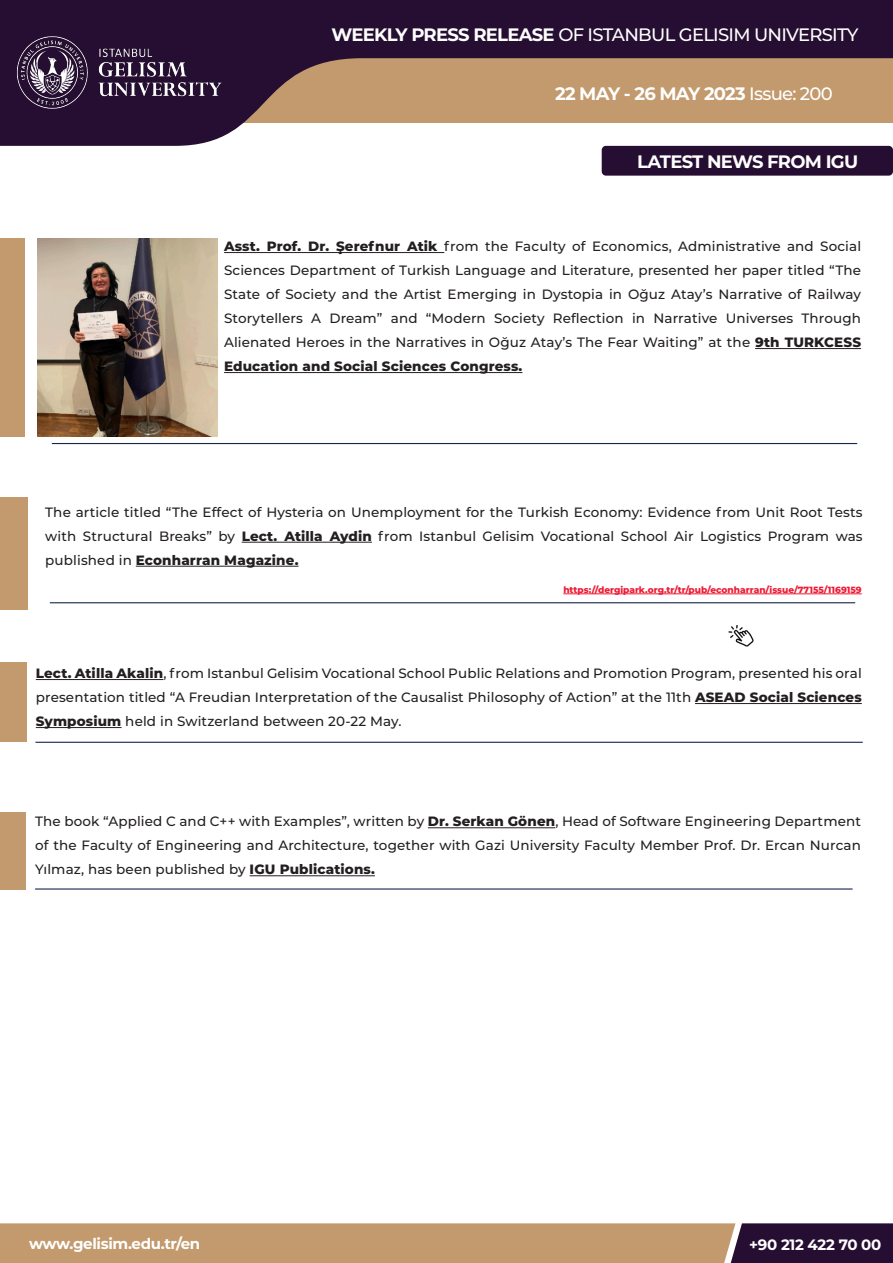
<style>
.page{position:relative;width:893px;height:1263px;background:#fff}
.page>*{position:absolute;margin:0;border:0;box-sizing:border-box;transform-origin:0 0}
.t1{font:500 18px "Montserrat";letter-spacing:-.04em;color:#fff}
.t2{font:700 18px "Montserrat";letter-spacing:-.04em;color:#fff}
.t3{font:700 15px "Montserrat";letter-spacing:-.02em;color:#fff}
.t4{font:500 13.5px/24px "Montserrat";letter-spacing:.01em;color:#231f20;text-align:justify}
.t5{font:800 9px "Montserrat";color:#ed1a33}
.s1{font-weight:700}
.s2{font-weight:500}
.s3{font-weight:800}
</style>
<div class="page">
<svg style="left:0;top:0;width:893px;height:146px;background:#7a6062"></svg>
<svg style="left:0;top:1223px;width:893px;height:40px;background:#a78364"></svg>
<img style="left:3px;top:32px;width:233px;height:81px">
<div style="left:602px;top:146px;width:291px;height:30px;background:#250e31;border-radius:4px"></div>
<div style="left:0;top:663px;width:26px;height:79px;background:#c29a6d"></div>
<div style="left:0;top:238px;width:24px;height:198px;background:#c29a6d"></div>
<hr style="left:52px;top:443px;width:805px;height:1px;background:#17284e">
<hr style="left:50px;top:602px;width:805px;height:1px;background:#17284e">
<hr style="left:224px;top:252px;width:220px;height:1px;background:#231f20">
<hr style="left:755px;top:348px;width:106px;height:1px;background:#231f20">
<hr style="left:224px;top:372px;width:298px;height:1px;background:#231f20">
<hr style="left:36px;top:679px;width:127px;height:1px;background:#231f20">
<hr style="left:695px;top:703px;width:167px;height:1px;background:#231f20">
<hr style="left:36px;top:727px;width:86px;height:1px;background:#231f20">
<div style="left:0;top:497px;width:27px;height:112px;background:#c29a6d"></div>
<hr style="left:35px;top:742px;width:828px;height:1px;background:#17284e">
<div style="left:0;top:812px;width:25px;height:77px;background:#c29a6d"></div>
<hr style="left:428px;top:827px;width:127px;height:1px;background:#231f20">
<hr style="left:250px;top:875px;width:125px;height:1px;background:#231f20">
<hr style="left:35px;top:888px;width:818px;height:1px;background:#17284e">
<hr style="left:242px;top:542px;width:130px;height:1px;background:#231f20">
<hr style="left:136px;top:566px;width:163px;height:1px;background:#231f20">
<img style="left:38px;top:238px;width:179px;height:198px">
<hr style="left:563px;top:594px;width:299px;height:1px;background:#ed1a33">
<img style="left:728px;top:626px;width:26px;height:21px">
<p class="t1" style="left:331px;top:22px;width:528px"><span class="s1">WEEKLY PRESS RELEASE</span> OF ISTANBUL GELISIM UNIVERSITY</p>
<p class="t2" style="left:555px;top:81px;width:279px">22 MAY - 26 MAY 2023 <span class="s2">Issue: 200</span></p>
<p class="t2" style="left:637px;top:148px;width:223px">LATEST NEWS FROM IGU</p>
<p class="t4" style="left:224px;top:234px;width:639px"><span class="s3">Asst. Prof. Dr. Şerefnur Atik</span> from the Faculty of Economics, Administrative and Social Sciences Department of Turkish Language and Literature, presented her paper titled “The State of Society and the Artist Emerging in Dystopia in Oğuz Atay’s Narrative of Railway Storytellers A Dream” and “Modern Society Reflection in Narrative Universes Through Alienated Heroes in the Narratives in Oğuz Atay’s The Fear Waiting” at the <span class="s3">9th TURKCESS Education and Social Sciences Congress.</span></p>
<p class="t4" style="left:45px;top:499px;width:819px">The article titled “The Effect of Hysteria on Unemployment for the Turkish Economy: Evidence from Unit Root Tests with Structural Breaks” by <span class="s3">Lect. Atilla Aydin</span> from Istanbul Gelisim Vocational School Air Logistics Program was published in <span class="s3">Econharran Magazine.</span></p>
<p class="t5" style="left:563px;top:583px;width:300px">https://dergipark.org.tr/tr/pub/econharran/issue/77155/1169159</p>
<p class="t4" style="left:36px;top:661px;width:827px"><span class="s3">Lect. Atilla Akalin</span>, from Istanbul Gelisim Vocational School Public Relations and Promotion Program, presented his oral presentation titled “A Freudian Interpretation of the Causalist Philosophy of Action” at the 11th <span class="s3">ASEAD Social Sciences Symposium</span> held in Switzerland between 20-22 May.</p>
<p class="t4" style="left:35px;top:809px;width:827px">The book “Applied C and C++ with Examples”, written by <span class="s3">Dr. Serkan Gönen</span>, Head of Software Engineering Department of the Faculty of Engineering and Architecture, together with Gazi University Faculty Member Prof. Dr. Ercan Nurcan Yılmaz, has been published by <span class="s3">IGU Publications.</span></p>
<p class="t3" style="left:29px;top:1233px;width:173px">www.gelisim.edu.tr/en</p>
<p class="t3" style="left:749px;top:1234px;width:134px">+90 212 422 70 00</p>
</div>
